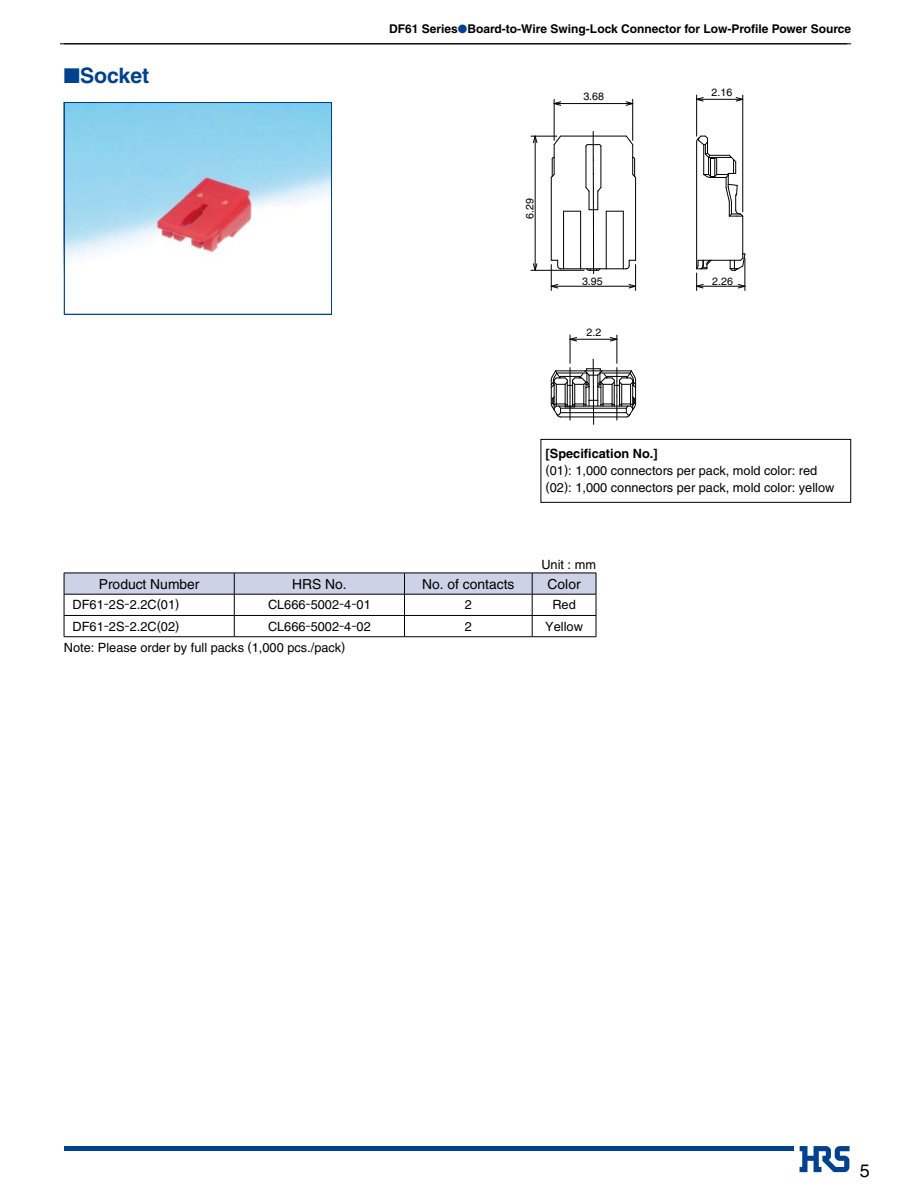
<style>
.page{position:relative;width:915px;height:1191px;background:#fff}
.page>*{position:absolute;margin:0;border:0;box-sizing:border-box;transform-origin:0 0}
.t1{font:700 21.3px "Helvetica";color:#00428e}
.t2{font:18px "Helvetica";color:#000}
.t3{font:13.8px "ZUMEN Helvetica";color:#000}
.t4{font:12.75px/17px "ZUMEN Helvetica";color:#000}
.t5{font:700 12.75px "Helvetica";color:#000}
.t6{font:700 12px "Helvetica";color:#000}
.t7{font:10.65px "ZUMEN Helvetica";color:#000}
.s1{color:#00428e}
</style>
<div class="page">
<hr style="left:64px;top:1146px;width:729px;height:4px;background:#00428e">
<svg style="left:799px;top:1146px;width:50px;height:26px"></svg>
<hr style="left:64px;top:44px;width:786px;height:1px;background:#000">
<hr style="left:60px;top:44px;width:787px;height:1px;background:#000">
<div style="left:540px;top:439px;width:310px;height:64px;border:1px solid #000"></div>
<img style="left:66px;top:104px;width:263px;height:155px">
<div style="left:64px;top:102px;width:268px;height:213px;border:1px solid #00428e"></div>
<hr style="left:696px;top:142px;width:1px;height:127px;background:#000">
<hr style="left:742px;top:216px;width:1px;height:38px;background:#000">
<svg style="left:696px;top:136px;width:47px;height:81px"></svg>
<hr style="left:632px;top:99px;width:1px;height:41px;background:#000">
<hr style="left:553px;top:99px;width:1px;height:41px;background:#000">
<svg style="left:625px;top:102px;width:7px;height:3px"></svg>
<svg style="left:553px;top:102px;width:7px;height:3px"></svg>
<hr style="left:554px;top:103px;width:78px;height:1px;background:#000">
<hr style="left:742px;top:95px;width:1px;height:117px;background:#000">
<hr style="left:696px;top:95px;width:1px;height:41px;background:#000">
<svg style="left:735px;top:97px;width:7px;height:4px"></svg>
<svg style="left:696px;top:97px;width:7px;height:4px"></svg>
<hr style="left:696px;top:99px;width:46px;height:1px;background:#000">
<svg style="left:696px;top:253px;width:49px;height:37px"></svg>
<hr style="left:696px;top:286px;width:48px;height:1px;background:#000">
<svg style="left:530px;top:131px;width:106px;height:159px"></svg>
<svg style="left:550px;top:335px;width:86px;height:89px"></svg>
<hr style="left:570px;top:339px;width:46px;height:1px;background:#000">
<hr style="left:64px;top:636px;width:170px;height:1px;background:#000">
<hr style="left:234px;top:636px;width:170px;height:1px;background:#000">
<hr style="left:404px;top:636px;width:128px;height:1px;background:#000">
<hr style="left:532px;top:636px;width:64px;height:1px;background:#000">
<svg style="left:64px;top:573px;width:532px;height:63px"></svg>
<hr style="left:64px;top:572px;width:170px;height:1px;background:#000">
<hr style="left:234px;top:572px;width:170px;height:1px;background:#000">
<hr style="left:404px;top:572px;width:128px;height:1px;background:#000">
<hr style="left:532px;top:572px;width:64px;height:1px;background:#000">
<h1 class="t1" style="left:64px;top:62px;width:87px">■Socket</h1>
<p class="t6" style="left:389px;top:21px;width:463px">DF61 Series<span class="s1">●</span>Board-to-Wire Swing-Lock Connector for Low-Profile Power Source</p>
<p class="t7" style="left:523px;top:219px;width:22px;rotate:-90deg">6.29</p>
<p class="t7" style="left:583px;top:90px;width:22px">3.68</p>
<p class="t7" style="left:711px;top:86px;width:22px">2.16</p>
<p class="t7" style="left:582px;top:275px;width:22px">3.95</p>
<p class="t7" style="left:712px;top:275px;width:22px">2.26</p>
<p class="t7" style="left:586px;top:326px;width:16px">2.2</p>
<p class="t5" style="left:545px;top:446px;width:113px">[Specification No.]</p>
<p class="t4" style="left:545px;top:462px;width:290px">(01): 1,000 connectors per pack, mold color: red (02): 1,000 connectors per pack, mold color: yellow</p>
<p class="t4" style="left:541px;top:556px;width:56px">Unit : mm</p>
<p class="t3" style="left:99px;top:575px;width:102px">Product Number</p>
<p class="t3" style="left:292px;top:575px;width:56px">HRS No.</p>
<p class="t3" style="left:422px;top:575px;width:94px">No. of contacts</p>
<p class="t3" style="left:547px;top:575px;width:35px">Color</p>
<p class="t4" style="left:72px;top:596px;width:108px">DF61-2S-2.2C(01)</p>
<p class="t4" style="left:268px;top:596px;width:104px">CL666-5002-4-01</p>
<p class="t4" style="left:464px;top:596px;width:9px">2</p>
<p class="t4" style="left:552px;top:596px;width:25px">Red</p>
<p class="t4" style="left:72px;top:617px;width:108px">DF61-2S-2.2C(02)</p>
<p class="t4" style="left:268px;top:617px;width:104px">CL666-5002-4-02</p>
<p class="t4" style="left:464px;top:617px;width:9px">2</p>
<p class="t4" style="left:545px;top:617px;width:39px">Yellow</p>
<p class="t4" style="left:64px;top:639px;width:283px">Note: Please order by full packs (1,000 pcs./pack)</p>
<h2 class="t2" style="left:859px;top:1160px;width:12px">5</h2>
</div>
